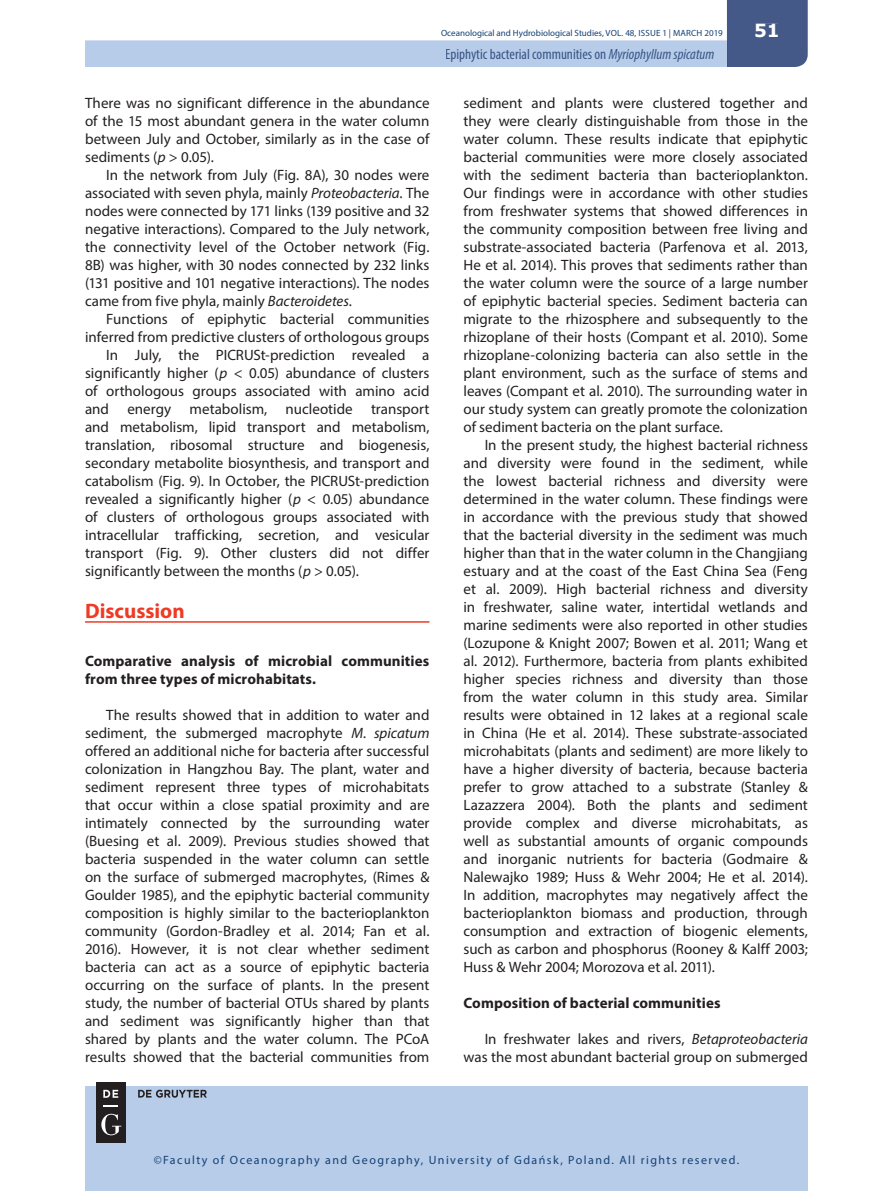
<style>
.page{position:relative;width:893px;height:1191px;background:#fff}
.page>*{position:absolute;margin:0;border:0;box-sizing:border-box;transform-origin:0 0}
.t1{font:700 21px "Myriad Pro";color:#ef3a24}
.t2{font:700 18px "Verdana";color:#fff}
.t3{font:15px/18px "Myriad Pro";color:#231f20;text-align:justify}
.t4{font:700 15px/18px "Myriad Pro";letter-spacing:.005em;color:#231f20}
.t5{font:condensed 15px "Myriad Pro";color:#395586}
.t6{font:12px "Myriad Pro";letter-spacing:.12em;color:#144176}
.t7{font:9px "Myriad Pro";color:#144176}
.s1{font-style:italic}
</style>
<div class="page">
<div style="left:85px;top:1086px;width:723px;height:105px;background:#b7cce8"></div>
<svg style="left:85px;top:0;width:723px;height:67px"></svg>
<div style="left:756px;top:24px;width:22px;height:13px;background:#455988"></div>
<div style="left:446px;top:49px;width:160px;height:14px;background:#b7cce8"></div>
<div style="left:609px;top:49px;width:105px;height:14px;background:#b7cce8"></div>
<div style="left:96px;top:1081px;width:30px;height:61px;background:#231f20"></div>
<svg style="left:103px;top:1105px;width:15px;height:1px"></svg>
<svg style="left:103px;top:1089px;width:15px;height:8px"></svg>
<svg style="left:101px;top:1113px;width:20px;height:22px"></svg>
<svg style="left:138px;top:1089px;width:69px;height:8px"></svg>
<hr style="left:85px;top:621px;width:344px;height:1px;background:#ef3a24">
<p class="t7" style="left:441px;top:28px;width:283px">Oceanological and Hydrobiological Studies, VOL. 48, ISSUE 1 | MARCH 2019</p>
<p class="t5" style="left:445px;top:45px;width:271px">Epiphytic bacterial communities on <span class="s1">Myriophyllum spicatum</span></p>
<p class="t2" style="left:754px;top:18px;width:27px">51</p>
<p class="t3" style="left:85px;top:94px;width:346px">There was no significant difference in the abundance of the 15 most abundant genera in the water column between July and October, similarly as in the case of sediments (<span class="s1">p</span> &gt; 0.05).</p>
<p class="t3" style="left:85px;top:166px;width:346px;text-indent:21px">In the network from July (Fig. 8A), 30 nodes were associated with seven phyla, mainly <span class="s1">Proteobacteria</span>. The nodes were connected by 171 links (139 positive and 32 negative interactions). Compared to the July network, the connectivity level of the October network (Fig.<br>8B) was higher, with 30 nodes connected by 232 links (131 positive and 101 negative interactions). The nodes came from five phyla, mainly <span class="s1">Bacteroidetes</span>.</p>
<p class="t3" style="left:106px;top:310px;width:325px">Functions of epiphytic bacterial communities</p>
<p class="t3" style="left:85px;top:328px;width:346px">inferred from predictive clusters of orthologous groups</p>
<p class="t3" style="left:106px;top:346px;width:325px">In July, the PICRUSt-prediction revealed a</p>
<p class="t3" style="left:85px;top:364px;width:346px">significantly higher (<span class="s1">p</span> &lt; 0.05) abundance of clusters</p>
<p class="t3" style="left:85px;top:382px;width:346px">of orthologous groups associated with amino acid</p>
<p class="t3" style="left:85px;top:400px;width:346px">and energy metabolism, nucleotide transport</p>
<p class="t3" style="left:85px;top:418px;width:346px">and metabolism, lipid transport and metabolism,</p>
<p class="t3" style="left:85px;top:436px;width:346px">translation, ribosomal structure and biogenesis,</p>
<p class="t3" style="left:85px;top:454px;width:346px">secondary metabolite biosynthesis, and transport and</p>
<p class="t3" style="left:85px;top:472px;width:346px">catabolism (Fig. 9). In October, the PICRUSt-prediction</p>
<p class="t3" style="left:85px;top:490px;width:346px">revealed a significantly higher (<span class="s1">p</span> &lt; 0.05) abundance</p>
<p class="t3" style="left:85px;top:508px;width:346px">of clusters of orthologous groups associated with</p>
<p class="t3" style="left:85px;top:526px;width:346px">intracellular trafficking, secretion, and vesicular</p>
<p class="t3" style="left:85px;top:544px;width:346px">transport (Fig. 9). Other clusters did not differ</p>
<p class="t3" style="left:85px;top:562px;width:275px">significantly between the months (<span class="s1">p</span> &gt; 0.05).</p>
<h1 class="t1" style="left:85px;top:597px;width:101px">Discussion</h1>
<p class="t4" style="left:85px;top:651px;width:346px">Comparative analysis of microbial communities from three types of microhabitats.</p>
<p class="t3" style="left:85px;top:706px;width:346px;text-indent:21px">The results showed that in addition to water and sediment, the submerged macrophyte <span class="s1">M. spicatum </span>offered an additional niche for bacteria after successful colonization in Hangzhou Bay. The plant, water and sediment represent three types of microhabitats that occur within a close spatial proximity and are intimately connected by the surrounding water (Buesing et al. 2009). Previous studies showed that bacteria suspended in the water column can settle on the surface of submerged macrophytes, (Rimes &amp; Goulder 1985), and the epiphytic bacterial community composition is highly similar to the bacterioplankton community (Gordon-Bradley et al. 2014; Fan et al.<br>2016). However, it is not clear whether sediment bacteria can act as a source of epiphytic bacteria occurring on the surface of plants. In the present study, the number of bacterial OTUs shared by plants and sediment was significantly higher than that shared by plants and the water column. The PCoA results showed that the bacterial communities from</p>
<p class="t3" style="left:463px;top:94px;width:346px">sediment and plants were clustered together and they were clearly distinguishable from those in the water column. These results indicate that epiphytic bacterial communities were more closely associated with the sediment bacteria than bacterioplankton.<br>Our findings were in accordance with other studies from freshwater systems that showed differences in the community composition between free living and substrate-associated bacteria (Parfenova et al. 2013, He et al. 2014). This proves that sediments rather than the water column were the source of a large number of epiphytic bacterial species. Sediment bacteria can migrate to the rhizosphere and subsequently to the rhizoplane of their hosts (Compant et al. 2010). Some rhizoplane-colonizing bacteria can also settle in the plant environment, such as the surface of stems and leaves (Compant et al. 2010). The surrounding water in our study system can greatly promote the colonization of sediment bacteria on the plant surface.</p>
<p class="t3" style="left:463px;top:436px;width:346px;text-indent:21px">In the present study, the highest bacterial richness and diversity were found in the sediment, while the lowest bacterial richness and diversity were determined in the water column. These findings were in accordance with the previous study that showed that the bacterial diversity in the sediment was much higher than that in the water column in the Changjiang estuary and at the coast of the East China Sea (Feng et al. 2009). High bacterial richness and diversity in freshwater, saline water, intertidal wetlands and marine sediments were also reported in other studies (Lozupone &amp; Knight 2007; Bowen et al. 2011; Wang et al. 2012). Furthermore, bacteria from plants exhibited higher species richness and diversity than those from the water column in this study area. Similar results were obtained in 12 lakes at a regional scale in China (He et al. 2014). These substrate-associated microhabitats (plants and sediment) are more likely to have a higher diversity of bacteria, because bacteria prefer to grow attached to a substrate (Stanley &amp; Lazazzera 2004). Both the plants and sediment provide complex and diverse microhabitats, as well as substantial amounts of organic compounds and inorganic nutrients for bacteria (Godmaire &amp; Nalewajko 1989; Huss &amp; Wehr 2004; He et al. 2014).<br>In addition, macrophytes may negatively affect the bacterioplankton biomass and production, through consumption and extraction of biogenic elements, such as carbon and phosphorus (Rooney &amp; Kalff 2003; Huss &amp; Wehr 2004; Morozova et al. 2011).</p>
<p class="t4" style="left:463px;top:993px;width:259px">Composition of bacterial communities</p>
<p class="t3" style="left:463px;top:1030px;width:346px;text-align:right">In freshwater lakes and rivers, <span class="s1">Betaproteobacteria </span>was the most abundant bacterial group on submerged</p>
<p class="t6" style="left:154px;top:1152px;width:587px">©Faculty of Oceanography and Geography, University of Gdańsk, Poland. All rights reserved.</p>
</div>
